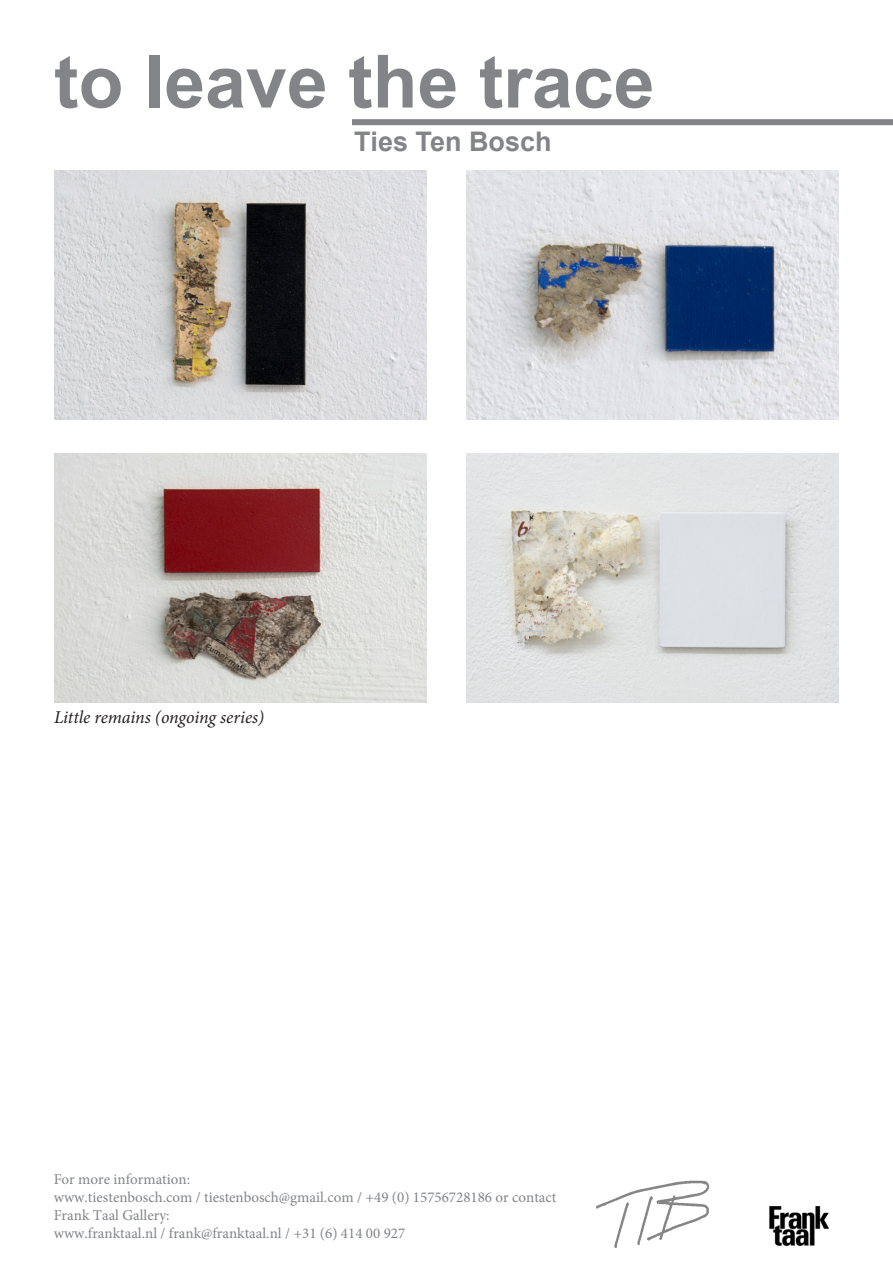
<style>
.page{position:relative;width:893px;height:1263px;background:#fff}
.page>*{position:absolute;margin:0;border:0;box-sizing:border-box;transform-origin:0 0}
.t1{font:700 73.5px "Arial";color:#828487}
.t2{font:700 27px "Arial";color:#828487}
.t3{font:italic 18px "Minion Pro";letter-spacing:-.01em;color:#231f20}
.t4{font:15px/18px "Minion Pro";color:#828487}
</style>
<div class="page">
<img style="left:596px;top:1180px;width:114px;height:68px">
<div style="left:352px;top:119px;width:541px;height:6px;background:#828487"></div>
<img style="left:54px;top:171px;width:373px;height:248px">
<img style="left:466px;top:171px;width:373px;height:248px">
<img style="left:54px;top:454px;width:373px;height:248px">
<img style="left:466px;top:454px;width:373px;height:248px">
<img style="left:770px;top:1207px;width:58px;height:39px">
<h1 class="t1" style="left:54px;top:33px;width:602px">to leave the trace</h1>
<h2 class="t2" style="left:354px;top:124px;width:199px">Ties Ten Bosch</h2>
<p class="t3" style="left:54px;top:705px;width:212px">Little remains (ongoing series)</p>
<p class="t4" style="left:54px;top:1170px;width:504px">For more information:<br>www.tiestenbosch.com / tiestenbosch@gmail.com / +49 (0) 15756728186 or contact Frank Taal Gallery:<br>www.franktaal.nl / frank@franktaal.nl / +31 (6) 414 00 927</p>
</div>
